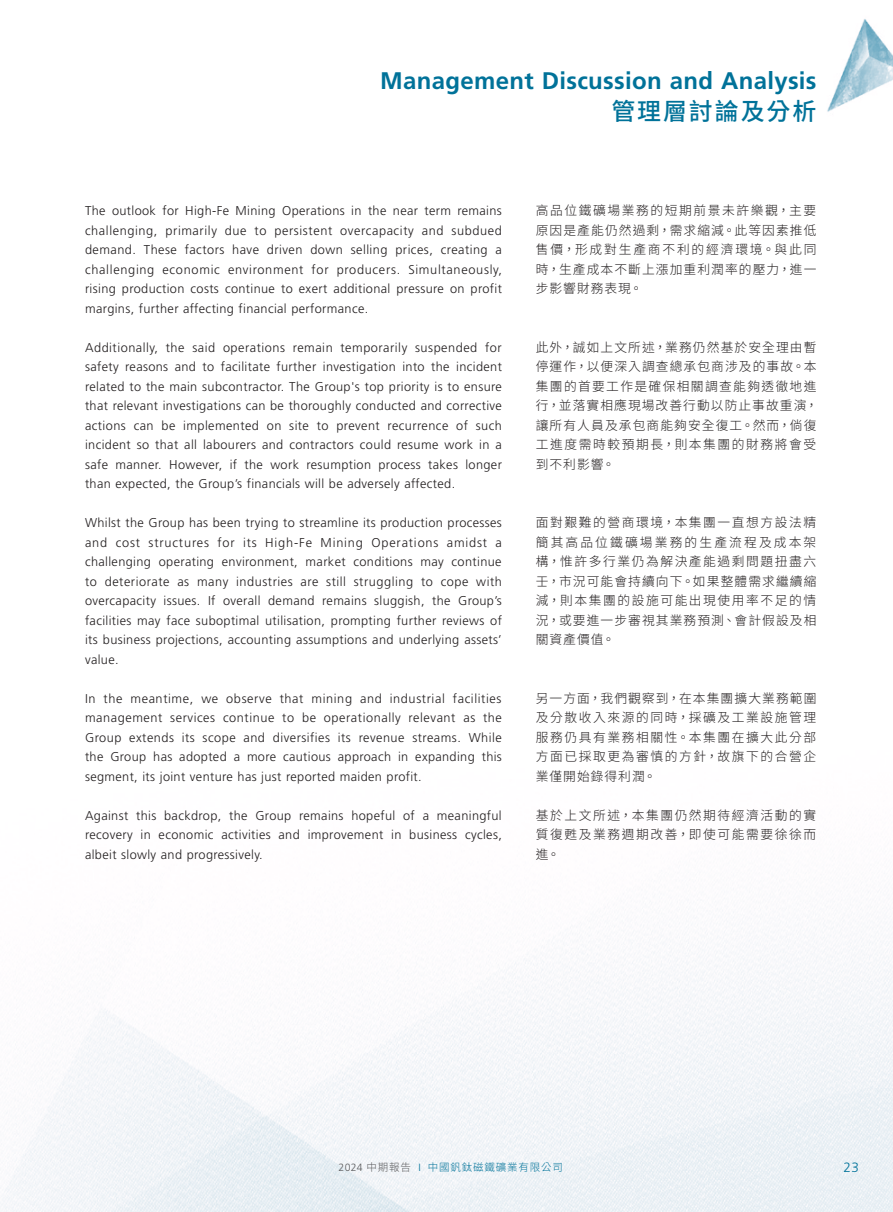
<style>
.page{position:relative;width:893px;height:1212px;background:#fff}
.page>*{position:absolute;margin:0;border:0;box-sizing:border-box;transform-origin:0 0}
.t1{font:700 24px "Frutiger LT Std";letter-spacing:.015em;color:#007299}
.t2{font:500 24px "Source Han Sans TC";letter-spacing:.08em;color:#007299}
.t3{font:300 13.5px "Frutiger LT Std";color:#007299}
.Body_Text{font:300 12.75px/19.5px "Frutiger LT Std";letter-spacing:.03em;color:#231f20;text-align:justify}
.C_Body_Text{font:300 12.75px/19.5px "Source Han Sans TC";letter-spacing:.105em;color:#231f20;text-align:justify}
.C_Body_Text-2{font:300 12.75px/19.5px "Source Han Sans TC";letter-spacing:.085em;color:#231f20}
.t4{font:300 10.5px "Source Han Sans TC";letter-spacing:.08em;color:#007299}
.s1{font-family:"Frutiger LT Std";color:#57585a}
.s2{color:#57585a}
.s3{font-family:"Frutiger LT Std"}
</style>
<div class="page">
<img style="left:0;top:19px;width:893px;height:1193px">
<h1 class="t1" style="left:380px;top:67px;width:438px">Management Discussion and Analysis</h1>
<h1 class="t2" style="left:611px;top:97px;width:207px">管理層討論及分析</h1>
<p class="Body_Text" style="left:85px;top:201px;width:418px">The outlook for High-Fe Mining Operations in the near term remains challenging, primarily due to persistent overcapacity and subdued demand. These factors have driven down selling prices, creating a challenging economic environment for producers. Simultaneously, rising production costs continue to exert additional pressure on profit margins, further affecting financial performance.</p>
<p class="Body_Text" style="left:85px;top:338px;width:418px">Additionally, the said operations remain temporarily suspended for safety reasons and to facilitate further investigation into the incident related to the main subcontractor. The Group's top priority is to ensure that relevant investigations can be thoroughly conducted and corrective actions can be implemented on site to prevent recurrence of such incident so that all labourers and contractors could resume work in a safe manner. However, if the work resumption process takes longer than expected, the Group’s financials will be adversely affected.</p>
<p class="Body_Text" style="left:85px;top:513px;width:418px">Whilst the Group has been trying to streamline its production processes and cost structures for its High-Fe Mining Operations amidst a challenging operating environment, market conditions may continue to deteriorate as many industries are still struggling to cope with overcapacity issues. If overall demand remains sluggish, the Group’s facilities may face suboptimal utilisation, prompting further reviews of its business projections, accounting assumptions and underlying assets’ value.</p>
<p class="Body_Text" style="left:85px;top:689px;width:418px">In the meantime, we observe that mining and industrial facilities management services continue to be operationally relevant as the Group extends its scope and diversifies its revenue streams. While the Group has adopted a more cautious approach in expanding this segment, its joint venture has just reported maiden profit.</p>
<p class="Body_Text" style="left:85px;top:806px;width:418px">Against this backdrop, the Group remains hopeful of a meaningful recovery in economic activities and improvement in business cycles, albeit slowly and progressively.</p>
<p class="C_Body_Text" style="left:536px;top:201px;width:282px">高品位鐵礦場業務的短期前景未許樂觀，主要原因是產能仍然過剩，需求縮減。此等因素推低售價，形成對生產商不利的經濟環境。與此同時，生產成本不斷上漲加重利潤率的壓力，進一步影響財務表現。</p>
<p class="C_Body_Text-2" style="left:536px;top:338px;width:284px">此外，誠如上文所述，業務仍然基於安全理由暫停運作，以便深入調查總承包商涉及的事故。本集團的首要工作是確保相關調查能夠透徹地進行，並落實相應現場改善行動以防止事故重演，讓所有人員及承包商能夠安全復工。然而，倘復工進度需時較預期長，則本集團的財務將會受到不利影響。</p>
<p class="C_Body_Text" style="left:536px;top:513px;width:282px">面對艱難的營商環境，本集團一直想方設法精簡其高品位鐵礦場業務的生產流程及成本架構，惟許多行業仍為解決產能過剩問題扭盡六壬，市況可能會持續向下。如果整體需求繼續縮減，則本集團的設施可能出現使用率不足的情況，或要進一步審視其業務預測、會計假設及相關資產價值。</p>
<p class="C_Body_Text" style="left:536px;top:689px;width:282px">另一方面，我們觀察到，在本集團擴大業務範圍及分散收入來源的同時，採礦及工業設施管理服務仍具有業務相關性。本集團在擴大此分部方面已採取更為審慎的方針，故旗下的合營企業僅開始錄得利潤。</p>
<p class="C_Body_Text" style="left:536px;top:806px;width:282px">基於上文所述，本集團仍然期待經濟活動的實質復甦及業務週期改善，即使可能需要徐徐而進。</p>
<p class="t4" style="left:339px;top:1161px;width:226px"><span class="s1">2024</span> <span class="s2">中期報告</span> <span class="s3">I</span> 中國釩鈦磁鐵礦業有限公司</p>
<p class="t3" style="left:844px;top:1159px;width:17px">23</p>
</div>
